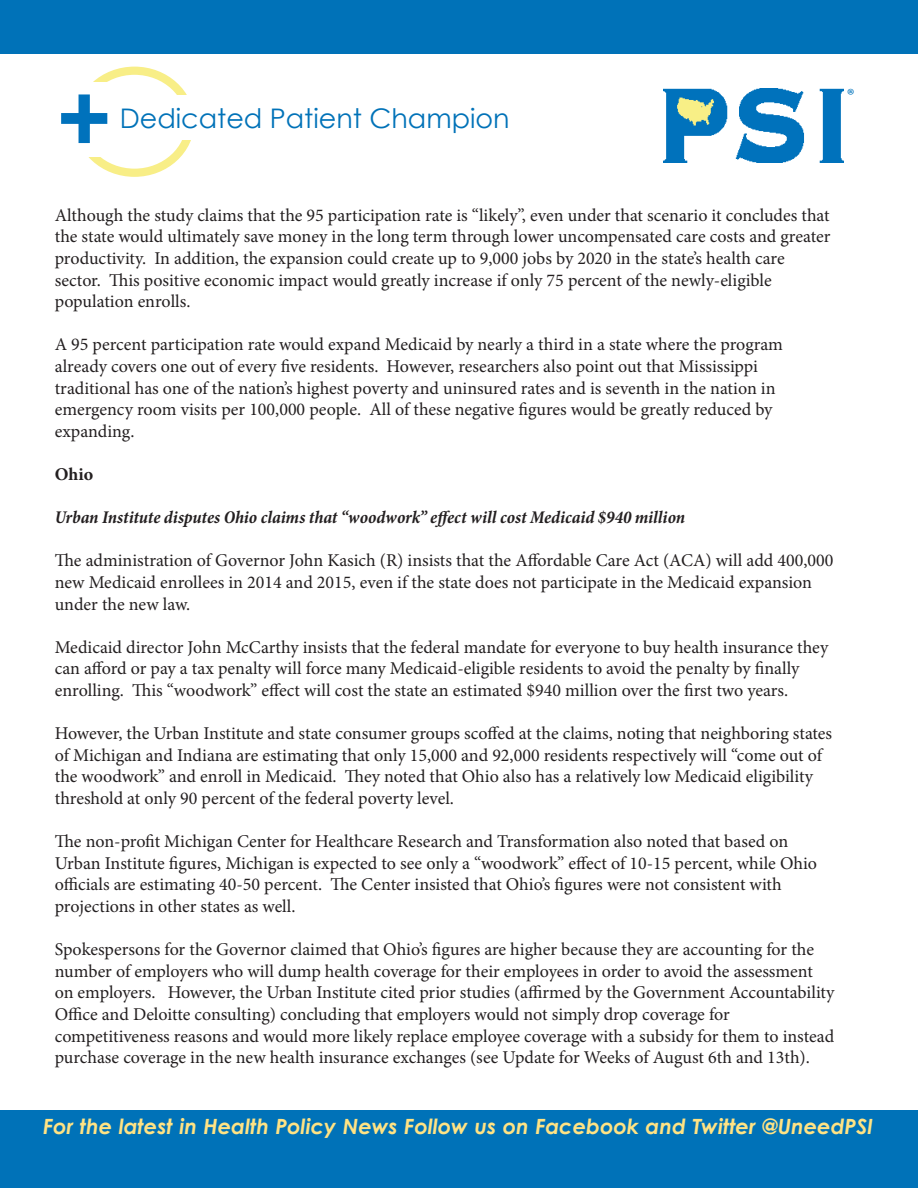
<style>
.page{position:relative;width:918px;height:1188px;background:#fff}
.page>*{position:absolute;margin:0;border:0;box-sizing:border-box;transform-origin:0 0}
.t1{font:27px "Century Gothic";color:#0072b8}
.t2{font:italic 700 21px "Century Gothic";color:#ffe384}
.t3{font:700 21px "Adobe Garamond Pro";color:#0073bc}
.t4{font:18px/21.6px "Minion Pro";color:#231f20}
.t5{font:italic 700 condensed 18px "Minion Pro";letter-spacing:-.005em;color:#231f20}
.t6{font:700 18px "Minion Pro";color:#231f20}
</style>
<div class="page">
<div style="left:0;top:1111px;width:918px;height:77px;background:#0072b8"></div>
<div style="left:75px;top:67px;width:119px;height:110px;border:8px solid #f8ee87;border-radius:50%"></div>
<div style="left:120px;top:95px;width:434px;height:45px;background:#fff"></div>
<div style="left:23px;top:82px;width:89px;height:75px;background:#fff"></div>
<svg style="left:61px;top:94px;width:46px;height:49px"></svg>
<div style="left:0;top:0;width:918px;height:54px;background:#0072b8"></div>
<img style="left:663px;top:89px;width:180px;height:73px">
<p class="t1" style="left:120px;top:99px;width:391px">Dedicated Patient Champion</p>
<p class="t3" style="left:847px;top:84px;width:9px">®</p>
<p class="t4" style="left:55px;top:204px;width:777px;text-align:justify">Although the study claims that the 95 participation rate is “likely”, even under that scenario it concludes that the state would ultimately save money in the long term through lower uncompensated care costs and greater productivity. In addition, the expansion could create up to 9,000 jobs by 2020 in the state’s health care</p>
<p class="t4" style="left:55px;top:269px;width:719px">sector. This positive economic impact would greatly increase if only 75 percent of the newly-eligible</p>
<p class="t4" style="left:55px;top:291px;width:137px">population enrolls.</p>
<p class="t4" style="left:55px;top:334px;width:730px">A 95 percent participation rate would expand Medicaid by nearly a third in a state where the program</p>
<p class="t4" style="left:55px;top:356px;width:705px">already covers one out of every five residents. However, researchers also point out that Mississippi</p>
<p class="t4" style="left:55px;top:377px;width:722px">traditional has one of the nation’s highest poverty and uninsured rates and is seventh in the nation in</p>
<p class="t4" style="left:55px;top:399px;width:719px">emergency room visits per 100,000 people. All of these negative figures would be greatly reduced by</p>
<p class="t4" style="left:55px;top:420px;width:81px">expanding.</p>
<p class="t6" style="left:55px;top:462px;width:40px">Ohio</p>
<p class="t5" style="left:55px;top:505px;width:632px">Urban Institute disputes Ohio claims that “woodwork” effect will cost Medicaid $940 million</p>
<p class="t4" style="left:55px;top:550px;width:780px">The administration of Governor John Kasich (R) insists that the Affordable Care Act (ACA) will add 400,000 new Medicaid enrollees in 2014 and 2015, even if the state does not participate in the Medicaid expansion under the new law.</p>
<p class="t4" style="left:55px;top:636px;width:775px">Medicaid director John McCarthy insists that the federal mandate for everyone to buy health insurance they can afford or pay a tax penalty will force many Medicaid-eligible residents to avoid the penalty by finally enrolling. This “woodwork” effect will cost the state an estimated $940 million over the first two years.</p>
<p class="t4" style="left:55px;top:723px;width:779px">However, the Urban Institute and state consumer groups scoffed at the claims, noting that neighboring states of Michigan and Indiana are estimating that only 15,000 and 92,000 residents respectively will “come out of the woodwork” and enroll in Medicaid. They noted that Ohio also has a relatively low Medicaid eligibility threshold at only 90 percent of the federal poverty level.</p>
<p class="t4" style="left:55px;top:831px;width:764px">The non-profit Michigan Center for Healthcare Research and Transformation also noted that based on<br>Urban Institute figures, Michigan is expected to see only a “woodwork” effect of 10-15 percent, while Ohio officials are estimating 40-50 percent. The Center insisted that Ohio’s figures were not consistent with</p>
<p class="t4" style="left:55px;top:896px;width:242px">projections in other states as well.</p>
<p class="t4" style="left:55px;top:939px;width:781px">Spokespersons for the Governor claimed that Ohio’s figures are higher because they are accounting for the number of employers who will dump health coverage for their employees in order to avoid the assessment on employers. However, the Urban Institute cited prior studies (affirmed by the Government Accountability Office and Deloitte consulting) concluding that employers would not simply drop coverage for</p>
<p class="t4" style="left:55px;top:1025px;width:781px">competitiveness reasons and would more likely replace employee coverage with a subsidy for them to instead purchase coverage in the new health insurance exchanges (see Update for Weeks of August 6th and 13th).</p>
<p class="t2" style="left:43px;top:1111px;width:831px">For the latest in Health Policy News Follow us on Facebook and Twitter @UneedPSI</p>
</div>
